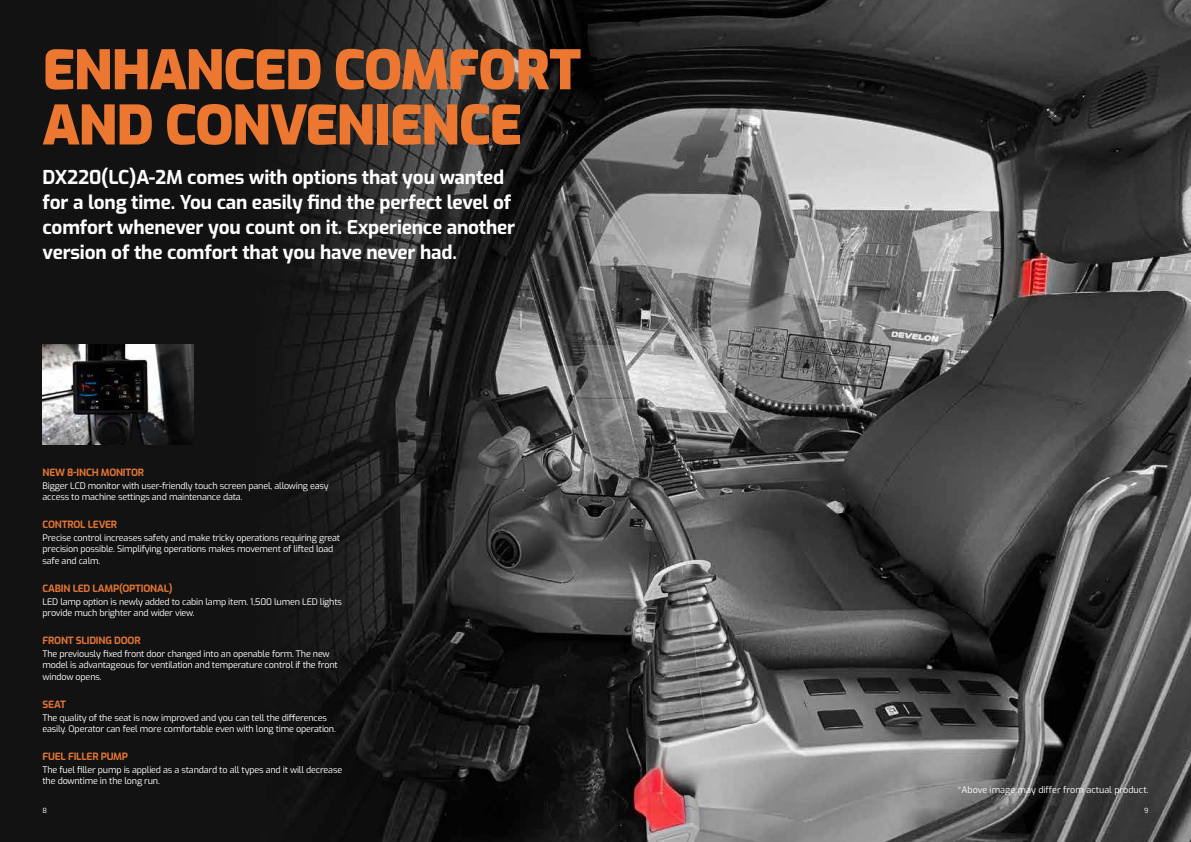
<style>
.page{position:relative;width:1191px;height:842px;background:#121212}
.page>*{position:absolute;margin:0;border:0;box-sizing:border-box;transform-origin:0 0}
.t1{font:900 54px/55.2px "Exo";letter-spacing:-.02em;color:#ec7730}
.t2{font:700 19px/25px "Exo";letter-spacing:-.01em;color:#fff}
.t3{font:700 10px "Exo";letter-spacing:-.02em;color:#e27432}
.t4{font:9px/11px "Exo";letter-spacing:-.02em;color:#fff}
.t5{font:9px "Exo";color:#fff}
.t6{font:7px "Exo";color:#fff}
</style>
<div class="page">
<img style="left:193px;top:0;width:998px;height:842px">
<img style="left:43px;top:344px;width:150px;height:101px">
<h1 class="t1" style="left:43px;top:40px;width:540px">ENHANCED COMFORT<br>AND CONVENIENCE</h1>
<h2 class="t2" style="left:43px;top:163px;width:474px">DX220(LC)A-2M comes with options that you wanted for a long time. You can easily find the perfect level of comfort whenever you count on it. Experience another version of the comfort that you have never had.</h2>
<p class="t3" style="left:43px;top:465px;width:103px">NEW 8-INCH MONITOR</p>
<p class="t4" style="left:43px;top:479px;width:288px">Bigger LCD monitor with user-friendly touch screen panel, allowing easy access to machine settings and maintenance data.</p>
<p class="t3" style="left:43px;top:517px;width:76px">CONTROL LEVER</p>
<p class="t4" style="left:43px;top:532px;width:299px">Precise control increases safety and make tricky operations requiring great precision possible. Simplifying operations makes movement of lifted load safe and calm.</p>
<p class="t3" style="left:43px;top:581px;width:132px">CABIN LED LAMP(OPTIONAL)</p>
<p class="t4" style="left:43px;top:595px;width:301px">LED lamp option is newly added to cabin lamp item. 1,500 lumen LED lights provide much brighter and wider view.</p>
<p class="t3" style="left:43px;top:633px;width:100px">FRONT SLIDING DOOR</p>
<p class="t4" style="left:43px;top:648px;width:297px">The previously fixed front door changed into an openable form. The new model is advantageous for ventilation and temperature control if the front window opens.</p>
<p class="t3" style="left:43px;top:697px;width:25px">SEAT</p>
<p class="t4" style="left:43px;top:711px;width:295px">The quality of the seat is now improved and you can tell the differences easily. Operator can feel more comfortable even with long time operation.</p>
<p class="t3" style="left:43px;top:749px;width:87px">FUEL FILLER PUMP</p>
<p class="t4" style="left:43px;top:764px;width:301px">The fuel filler pump is applied as a standard to all types and it will decrease the downtime in the long run.</p>
<p class="t5" style="left:957px;top:783px;width:192px">*Above image may differ from actual product.</p>
<p class="t6" style="left:43px;top:805px;width:6px">8</p>
<p class="t6" style="left:1144px;top:805px;width:6px">9</p>
</div>
